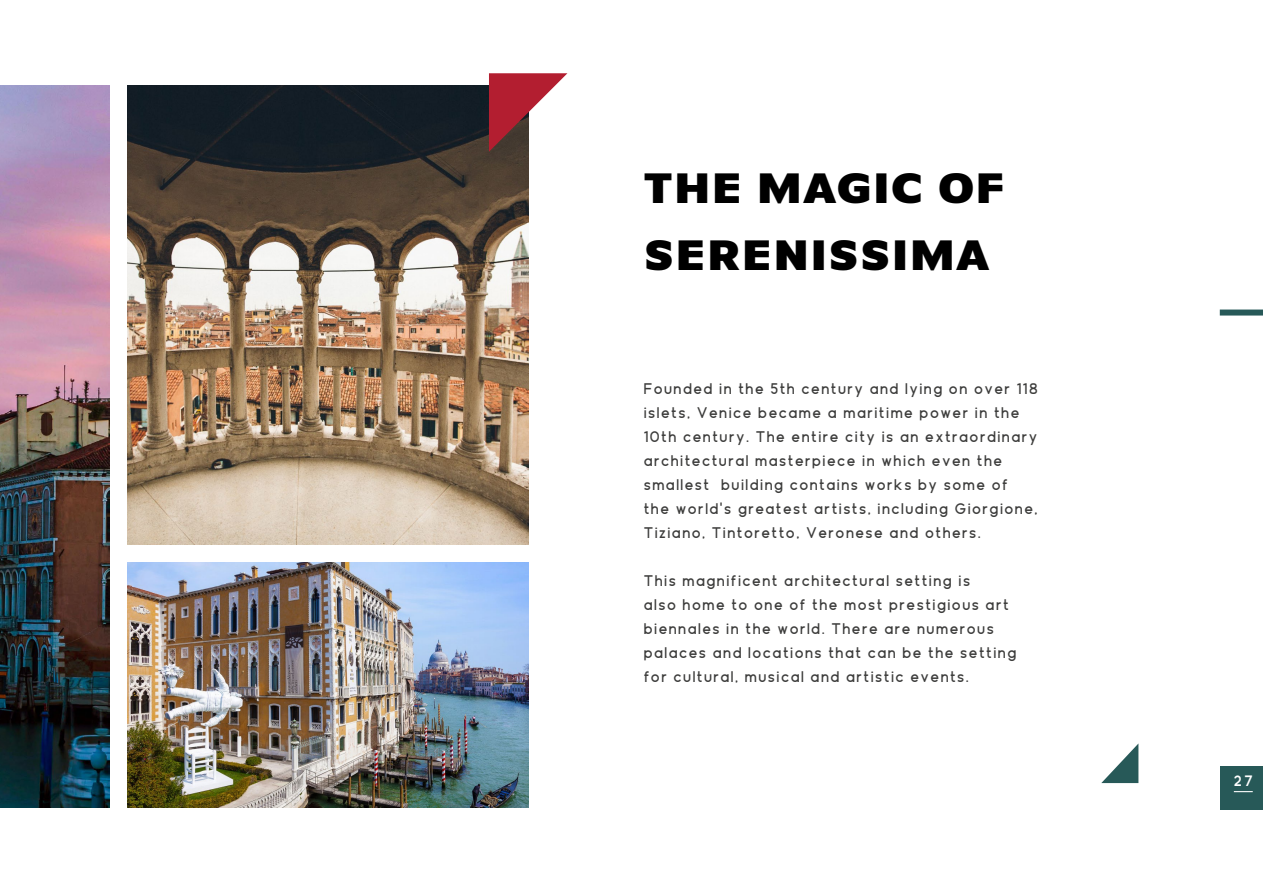
<style>
.page{position:relative;width:1263px;height:893px;background:#fff}
.page>*{position:absolute;margin:0;border:0;box-sizing:border-box;transform-origin:0 0}
.t1{font:900 45px/67.5px "Basic Gothic Pro";letter-spacing:.03em;color:#000}
.t2{font:500 15px/24px "Geomatrix";letter-spacing:.1em;color:#3c3c3b}
.t3{font:700 15px "Geomatrix";color:#fff}
</style>
<div class="page">
<img style="left:0;top:85px;width:110px;height:723px">
<img style="left:128px;top:85px;width:400px;height:459px">
<img style="left:128px;top:562px;width:400px;height:246px">
<div style="left:1220px;top:310px;width:43px;height:6px;background:#275958"></div>
<svg style="left:1101px;top:744px;width:37px;height:39px"></svg>
<svg style="left:489px;top:73px;width:78px;height:79px"></svg>
<div style="left:1220px;top:767px;width:43px;height:43px;background:#275958"></div>
<svg style="left:1234px;top:791px;width:19px;height:1px"></svg>
<h1 class="t1" style="left:644px;top:153px;width:362px">THE MAGIC OF<br>SERENISSIMA</h1>
<p class="t2" style="left:644px;top:377px;width:395px">Founded in the 5th century and lying on over 118 islets, Venice became a maritime power in the 10th century. The entire city is an extraordinary architectural masterpiece in which even the smallest building contains works by some of<br>the world's greatest artists, including Giorgione, Tiziano, Tintoretto, Veronese and others.</p>
<p class="t2" style="left:644px;top:569px;width:374px">This magnificent architectural setting is<br>also home to one of the most prestigious art biennales in the world. There are numerous palaces and locations that can be the setting for cultural, musical and artistic events.</p>
<p class="t3" style="left:1234px;top:772px;width:20px">27</p>
</div>
